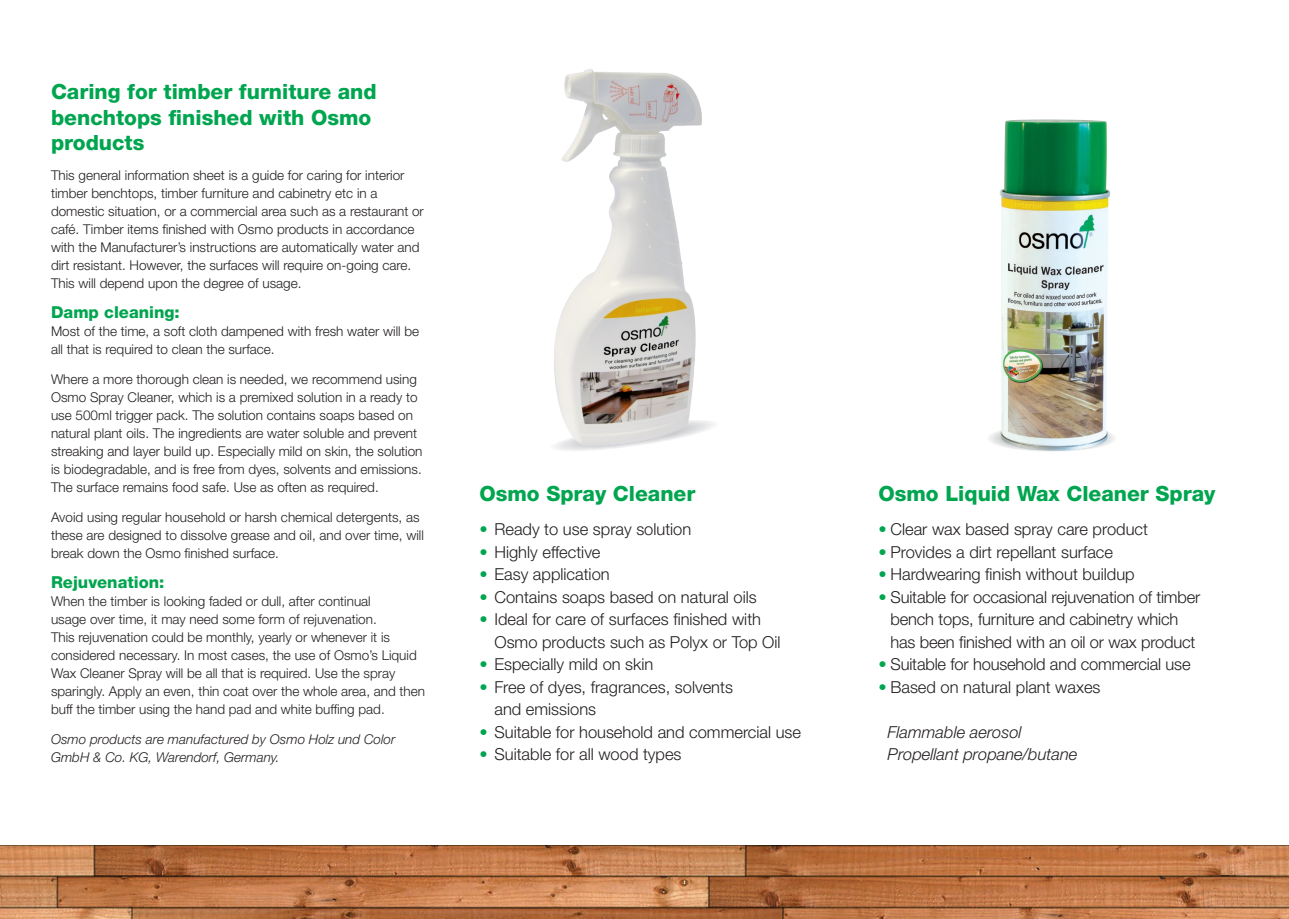
<style>
.page{position:relative;width:1289px;height:919px;background:#fff}
.page>*{position:absolute;margin:0;border:0;box-sizing:border-box;transform-origin:0 0}
.t1{font:800 21px/25.5px "Helvetica Neue";color:#00a54f}
.t2{font:300 16.5px/22.5px "Helvetica Neue";color:#231f20}
.t3{font:italic 300 16.5px/22.5px "Helvetica Neue";color:#231f20}
.t4{font:800 16.5px "Helvetica Neue";color:#00a54f}
.t5{font:300 13.5px/18px "Helvetica Neue";color:#231f20}
.t6{font:italic 300 13.5px/18px "Helvetica Neue";color:#231f20}
.s1{color:#00a54f}
</style>
<div class="page">
<img style="left:0;top:845px;width:1288px;height:73px">
<img style="left:554px;top:69px;width:160px;height:382px">
<svg style="left:986px;top:424px;width:130px;height:27px"></svg>
<img style="left:999px;top:119px;width:111px;height:332px">
<h1 class="t1" style="left:51px;top:79px;width:327px">Caring for timber furniture and benchtops finished with Osmo products</h1>
<p class="t5" style="left:51px;top:166px;width:374px">This general information sheet is a guide for caring for interior timber benchtops, timber furniture and cabinetry etc in a domestic situation, or a commercial area such as a restaurant or café. Timber items finished with Osmo products in accordance with the Manufacturer’s instructions are automatically water and dirt resistant. However, the surfaces will require on-going care.<br>This will depend upon the degree of usage.</p>
<p class="t4" style="left:51px;top:302px;width:130px">Damp cleaning:</p>
<p class="t5" style="left:51px;top:322px;width:370px">Most of the time, a soft cloth dampened with fresh water will be all that is required to clean the surface.</p>
<p class="t5" style="left:51px;top:370px;width:373px">Where a more thorough clean is needed, we recommend using Osmo Spray Cleaner, which is a premixed solution in a ready to use 500ml trigger pack. The solution contains soaps based on natural plant oils. The ingredients are water soluble and prevent streaking and layer build up. Especially mild on skin, the solution is biodegradable, and is free from dyes, solvents and emissions.<br>The surface remains food safe. Use as often as required.</p>
<p class="t5" style="left:51px;top:508px;width:374px">Avoid using regular household or harsh chemical detergents, as these are designed to dissolve grease and oil, and over time, will break down the Osmo finished surface.</p>
<p class="t4" style="left:51px;top:572px;width:115px">Rejuvenation:</p>
<p class="t5" style="left:51px;top:592px;width:375px">When the timber is looking faded or dull, after continual<br>usage over time, it may need some form of rejuvenation.<br>This rejuvenation could be monthly, yearly or whenever it is considered necessary. In most cases, the use of Osmo’s Liquid Wax Cleaner Spray will be all that is required. Use the spray sparingly. Apply an even, thin coat over the whole area, and then buff the timber using the hand pad and white buffing pad.</p>
<p class="t6" style="left:51px;top:730px;width:346px">Osmo products are manufactured by Osmo Holz und Color<br>GmbH &amp; Co. KG, Warendorf, Germany.</p>
<h1 class="t1" style="left:479px;top:480px;width:217px">Osmo Spray Cleaner</h1>
<p class="t2" style="left:479px;top:517px;width:213px"><span class="s1">•</span> Ready to use spray solution</p>
<p class="t2" style="left:479px;top:540px;width:123px"><span class="s1">•</span> Highly effective</p>
<p class="t2" style="left:479px;top:562px;width:132px"><span class="s1">•</span> Easy application</p>
<p class="t2" style="left:479px;top:585px;width:279px"><span class="s1">•</span> Contains soaps based on natural oils</p>
<p class="t2" style="left:494px;top:607px;width:288px;text-indent:-15px"><span class="s1">•</span> Ideal for care of surfaces finished with<br>Osmo products such as Polyx or Top Oil</p>
<p class="t2" style="left:479px;top:652px;width:175px"><span class="s1">•</span> Especially mild on skin</p>
<p class="t2" style="left:494px;top:675px;width:240px;text-indent:-15px"><span class="s1">•</span> Free of dyes, fragrances, solvents and emissions</p>
<p class="t2" style="left:479px;top:720px;width:323px"><span class="s1">•</span> Suitable for household and commercial use</p>
<p class="t2" style="left:479px;top:742px;width:204px"><span class="s1">•</span> Suitable for all wood types</p>
<h1 class="t1" style="left:878px;top:480px;width:338px">Osmo Liquid Wax Cleaner Spray</h1>
<p class="t2" style="left:878px;top:517px;width:271px"><span class="s1">•</span> Clear wax based spray care product</p>
<p class="t2" style="left:878px;top:540px;width:236px"><span class="s1">•</span> Provides a dirt repellant surface</p>
<p class="t2" style="left:878px;top:562px;width:258px"><span class="s1">•</span> Hardwearing finish without buildup</p>
<p class="t2" style="left:890px;top:585px;width:311px;text-indent:-12px"><span class="s1">•</span> Suitable for occasional rejuvenation of timber bench tops, furniture and cabinetry which has been finished with an oil or wax product</p>
<p class="t2" style="left:878px;top:652px;width:313px"><span class="s1">•</span> Suitable for household and commercial use</p>
<p class="t2" style="left:878px;top:675px;width:223px"><span class="s1">•</span> Based on natural plant waxes</p>
<p class="t3" style="left:887px;top:720px;width:191px">Flammable aerosol<br>Propellant propane/butane</p>
</div>
